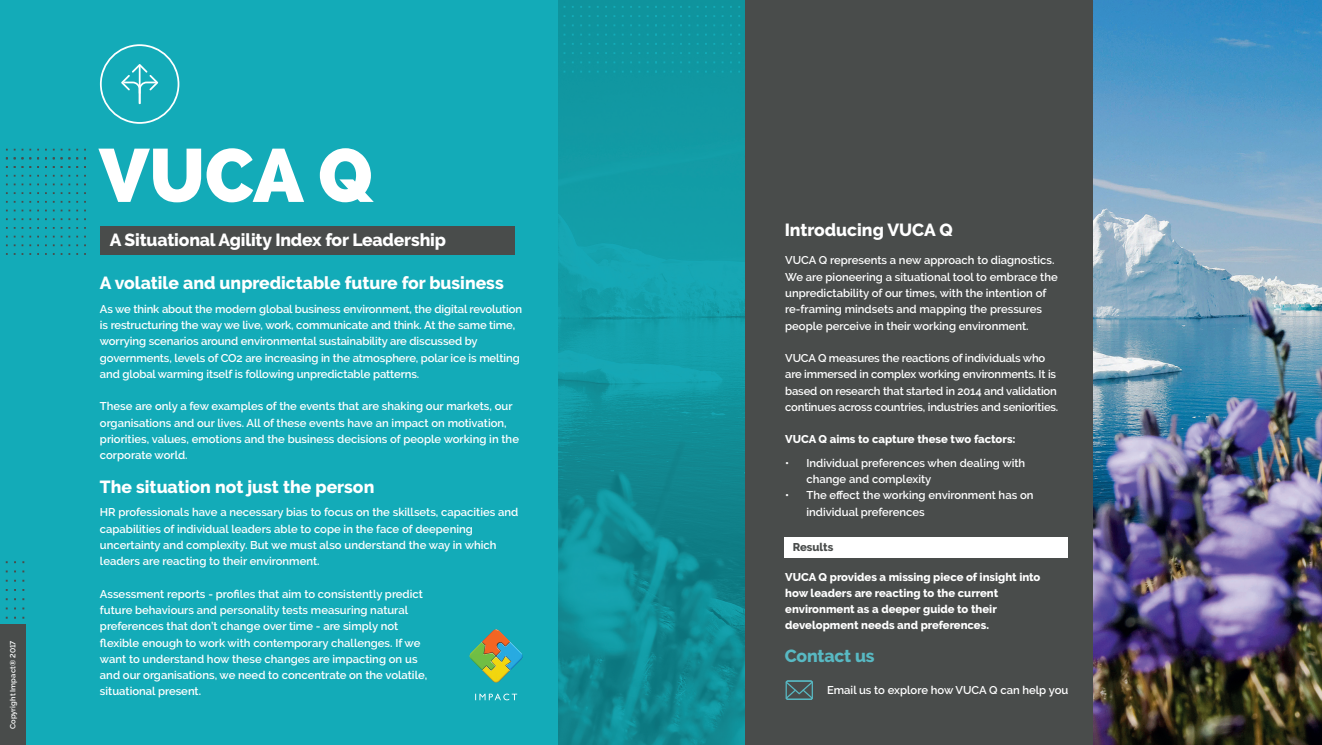
<style>
.page{position:relative;width:1322px;height:745px;background:#fff}
.page>*{position:absolute;margin:0;border:0;box-sizing:border-box;transform-origin:0 0}
.t1{font:800 75px "Raleway";color:#fff}
.t2{font:800 17.5px "Raleway";color:#fff}
.t3{font:800 17.5px "Raleway";letter-spacing:-.01em;color:#58b9c3}
.t4{font:600 11.25px/16.2px "Raleway";color:#fff}
.t5{font:800 11.25px/16.2px "Raleway";color:#fff}
.t6{font:800 11.25px "Raleway";color:#494c4b}
.t7{font:600 7.5px "Raleway";letter-spacing:.01em;color:#fff}
</style>
<div class="page">
<div style="left:744px;top:0;width:578px;height:744px;background:#494c4b"></div>
<div style="left:0;top:0;width:744px;height:744px;background:#13abb8"></div>
<img style="left:558px;top:0;width:186px;height:744px">
<div style="left:0;top:624px;width:25px;height:120px;background:#494c4b"></div>
<img style="left:1093px;top:0;width:229px;height:744px">
<div style="left:100px;top:226px;width:414px;height:29px;background:#494c4b"></div>
<div style="left:784px;top:537px;width:284px;height:20px;background:#fff"></div>
<svg style="left:100px;top:44px;width:79px;height:80px"></svg>
<hr style="left:139px;top:66px;width:2px;height:28px;background:#fff">
<svg style="left:785px;top:680px;width:28px;height:19px"></svg>
<img style="left:469px;top:629px;width:27px;height:41px">
<svg style="left:475px;top:693px;width:42px;height:6px"></svg>
<p class="t7" style="left:9px;top:728px;width:90px;rotate:-90deg">Copyright Impact® 2017</p>
<h1 class="t1" style="left:99px;top:132px;width:275px">VUCA Q</h1>
<h2 class="t2" style="left:110px;top:230px;width:338px">A Situational Agility Index for Leadership</h2>
<h2 class="t2" style="left:100px;top:273px;width:405px">A volatile and unpredictable future for business</h2>
<p class="t4" style="left:100px;top:300px;width:424px">As we think about the modern global business environment, the digital revolution is restructuring the way we live, work, communicate and think. At the same time, worrying scenarios around environmental sustainability are discussed by governments, levels of CO2 are increasing in the atmosphere, polar ice is melting and global warming itself is following unpredictable patterns.</p>
<p class="t4" style="left:100px;top:398px;width:420px">These are only a few examples of the events that are shaking our markets, our organisations and our lives. All of these events have an impact on motivation, priorities, values, emotions and the business decisions of people working in the corporate world.</p>
<h2 class="t2" style="left:100px;top:476px;width:276px">The situation not just the person</h2>
<p class="t4" style="left:100px;top:504px;width:420px">HR professionals have a necessary bias to focus on the skillsets, capacities and capabilities of individual leaders able to cope in the face of deepening uncertainty and complexity. But we must also understand the way in which leaders are reacting to their environment.</p>
<p class="t4" style="left:100px;top:585px;width:329px">Assessment reports - profiles that aim to consistently predict future behaviours and personality tests measuring natural preferences that don’t change over time - are simply not flexible enough to work with contemporary challenges. If we want to understand how these changes are impacting on us and our organisations, we need to concentrate on the volatile, situational present.</p>
<h2 class="t2" style="left:784px;top:219px;width:169px">Introducing VUCA Q</h2>
<p class="t4" style="left:785px;top:252px;width:274px">VUCA Q represents a new approach to diagnostics.<br>We are pioneering a situational tool to embrace the unpredictability of our times, with the intention of re-framing mindsets and mapping the pressures people perceive in their working environment.</p>
<p class="t4" style="left:785px;top:350px;width:275px">VUCA Q measures the reactions of individuals who are immersed in complex working environments. It is based on research that started in 2014 and validation continues across countries, industries and seniorities.</p>
<p class="t5" style="left:785px;top:431px;width:232px">VUCA Q aims to capture these two factors:</p>
<p class="t4" style="left:806px;top:454px;width:220px;text-indent:-21px">• Individual preferences when dealing with change and complexity</p>
<p class="t4" style="left:806px;top:487px;width:229px;text-indent:-21px">• The effect the working environment has on individual preferences</p>
<p class="t6" style="left:792px;top:540px;width:42px">Results</p>
<p class="t5" style="left:785px;top:568px;width:257px">VUCA Q provides a missing piece of insight into how leaders are reacting to the current environment as a deeper guide to their development needs and preferences.</p>
<h2 class="t3" style="left:784px;top:645px;width:91px">Contact us</h2>
<p class="t4" style="left:827px;top:681px;width:243px">Email us to explore how VUCA Q can help you</p>
</div>
